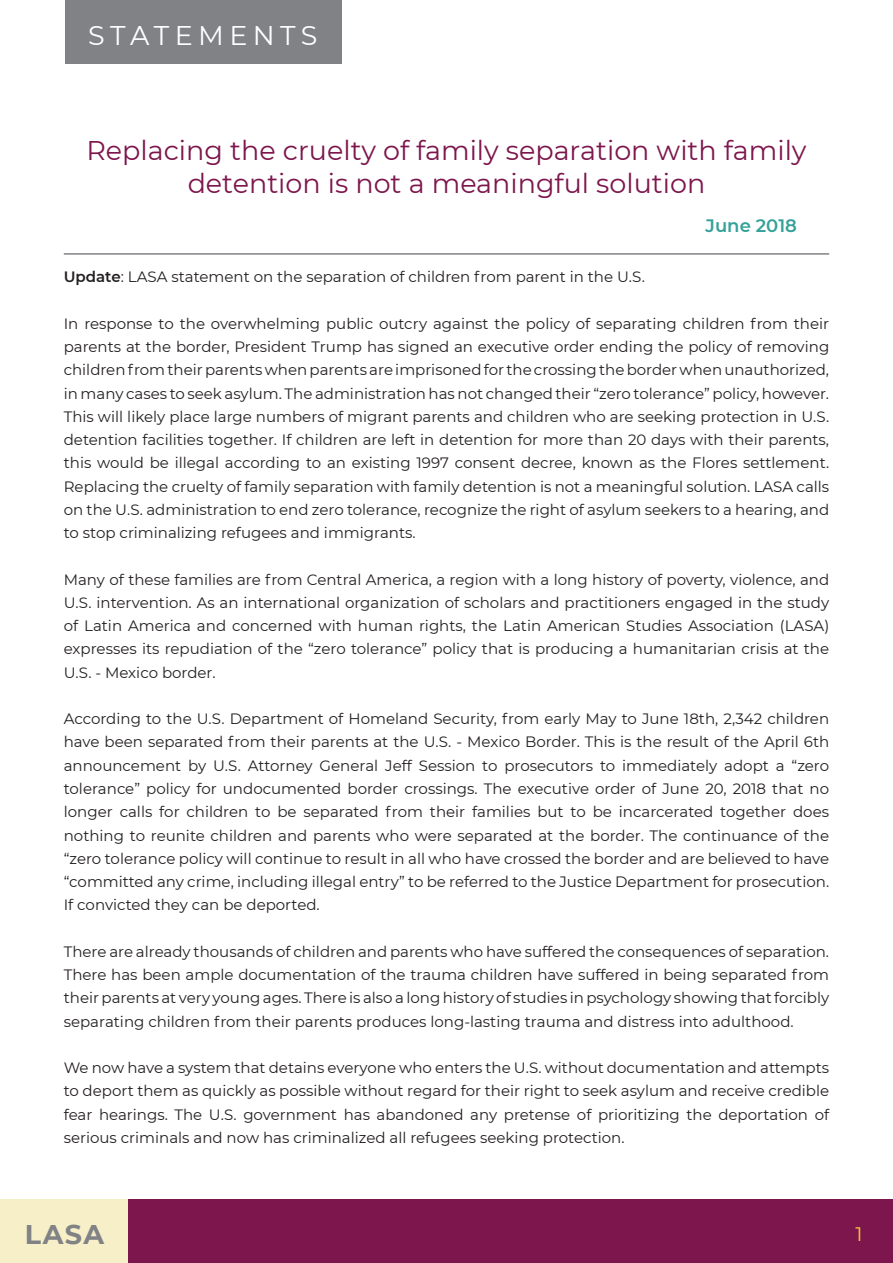
<style>
.page{position:relative;width:893px;height:1263px;background:#fff}
.page>*{position:absolute;margin:0;border:0;box-sizing:border-box;transform-origin:0 0}
.Titulares_guinda{font:27px/33px "Montserrat";color:#7d164c;text-align:center}
.t1{font:27px "Montserrat";letter-spacing:.2em;color:#fff}
.t2{font:700 27px "Montserrat";color:#808285}
.t3{font:19.5px "Montserrat";color:#f8ce34}
.Titulares_guinda-2{font:600 18px "Montserrat";color:#35a199}
.Sub_tituares_turques{font:15px/23.2px "Montserrat";color:#231f20;text-align:justify}
.s1{font-weight:600}
</style>
<div class="page">
<div style="left:65px;top:0;width:276px;height:64px;background:#808285"></div>
<div style="left:0;top:1199px;width:129px;height:64px;background:#f6efc7"></div>
<div style="left:129px;top:1199px;width:764px;height:64px;background:#7d164c"></div>
<hr style="left:64px;top:253px;width:765px;height:2px;background:#808285">
<h1 class="t1" style="left:88px;top:17px;width:231px">STATEMENTS</h1>
<p class="Titulares_guinda" style="left:86px;top:133px;width:722px">Replacing the cruelty of family separation with family detention is not a meaningful solution</p>
<p class="Titulares_guinda-2" style="left:705px;top:213px;width:93px">June 2018</p>
<p class="Sub_tituares_turques" style="left:64px;top:265px;width:583px"><span class="s1">Update</span>: LASA statement on the separation of children from parent in the U.S.</p>
<p class="Sub_tituares_turques" style="left:64px;top:311px;width:767px">In response to the overwhelming public outcry against the policy of separating children from their parents at the border, President Trump has signed an executive order ending the policy of removing children from their parents when parents are imprisoned for the crossing the border when unauthorized, in many cases to seek asylum. The administration has not changed their “zero tolerance” policy, however.<br>This will likely place large numbers of migrant parents and children who are seeking protection in U.S. detention facilities together. If children are left in detention for more than 20 days with their parents, this would be illegal according to an existing 1997 consent decree, known as the Flores settlement.<br>Replacing the cruelty of family separation with family detention is not a meaningful solution. LASA calls on the U.S. administration to end zero tolerance, recognize the right of asylum seekers to a hearing, and to stop criminalizing refugees and immigrants.</p>
<p class="Sub_tituares_turques" style="left:64px;top:567px;width:767px">Many of these families are from Central America, a region with a long history of poverty, violence, and U.S. intervention. As an international organization of scholars and practitioners engaged in the study of Latin America and concerned with human rights, the Latin American Studies Association (LASA) expresses its repudiation of the “zero tolerance” policy that is producing a humanitarian crisis at the U.S. - Mexico border.</p>
<p class="Sub_tituares_turques" style="left:64px;top:707px;width:767px">According to the U.S. Department of Homeland Security, from early May to June 18th, 2,342 children have been separated from their parents at the U.S. - Mexico Border. This is the result of the April 6th announcement by U.S. Attorney General Jeff Session to prosecutors to immediately adopt a “zero tolerance” policy for undocumented border crossings. The executive order of June 20, 2018 that no longer calls for children to be separated from their families but to be incarcerated together does nothing to reunite children and parents who were separated at the border. The continuance of the “zero tolerance policy will continue to result in all who have crossed the border and are believed to have “committed any crime, including illegal entry” to be referred to the Justice Department for prosecution.<br>If convicted they can be deported.</p>
<p class="Sub_tituares_turques" style="left:64px;top:939px;width:767px">There are already thousands of children and parents who have suffered the consequences of separation.<br>There has been ample documentation of the trauma children have suffered in being separated from their parents at very young ages. There is also a long history of studies in psychology showing that forcibly separating children from their parents produces long-lasting trauma and distress into adulthood.</p>
<p class="Sub_tituares_turques" style="left:64px;top:1055px;width:767px">We now have a system that detains everyone who enters the U.S. without documentation and attempts to deport them as quickly as possible without regard for their right to seek asylum and receive credible fear hearings. The U.S. government has abandoned any pretense of prioritizing the deportation of serious criminals and now has criminalized all refugees seeking protection.</p>
<h1 class="t2" style="left:25px;top:1215px;width:81px">LASA</h1>
<h2 class="t3" style="left:855px;top:1220px;width:9px">1</h2>
</div>
